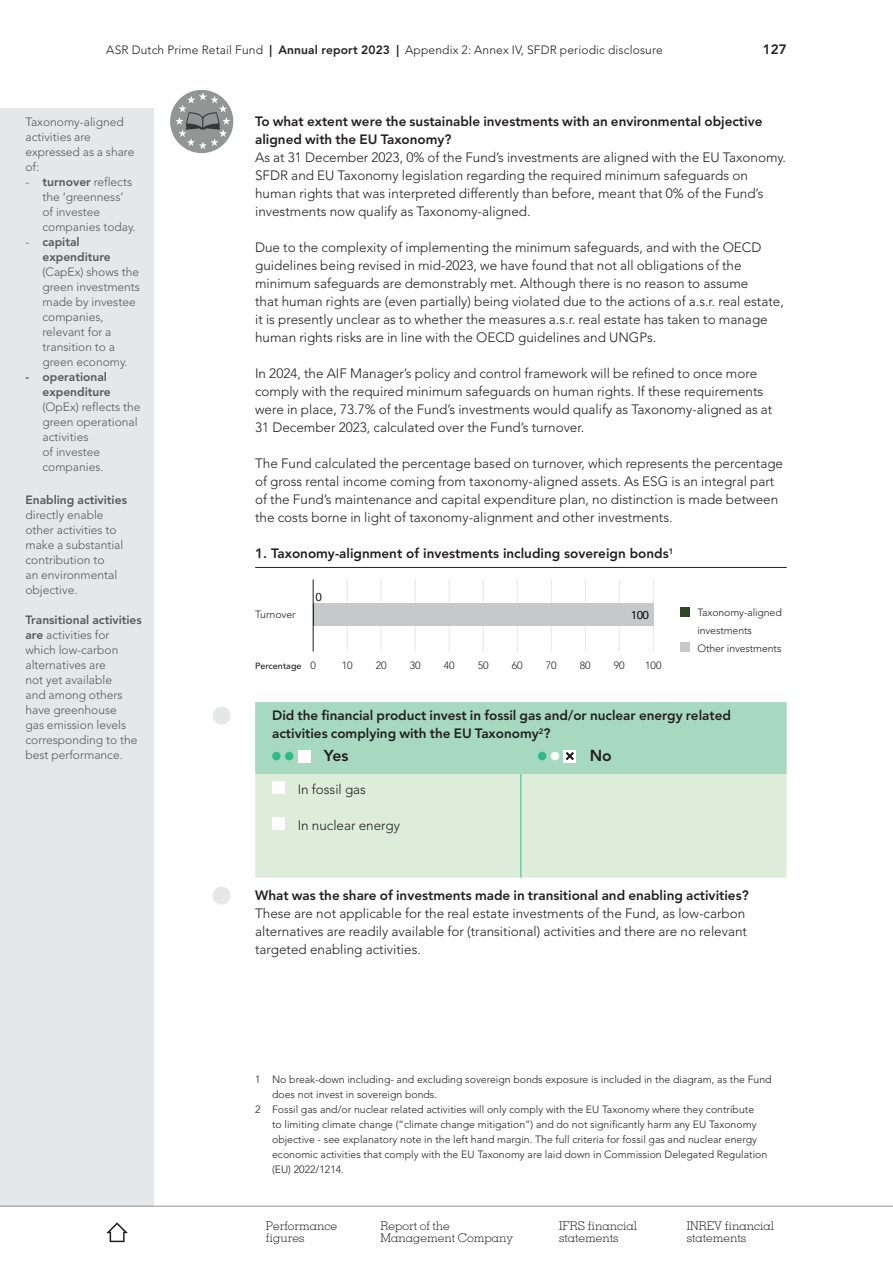
<style>
.page{position:relative;width:893px;height:1263px;background:#fff}
.page>*{position:absolute;margin:0;border:0;box-sizing:border-box;transform-origin:0 0}
.t1{font:800 15.75px "Avenir LT Std";color:#231f20}
.t2{font:300 13.5px/18px "Avenir LT Std";color:#231f20}
.t3{font:800 13.5px/18px "Avenir LT Std";color:#231f20}
.t4{font:300 12px/15px "Avenir LT Std";color:#57585a}
.t5{font:300 12px/12px "Memphis LT Std";color:#231f20}
.t6{font:300 12px "Avenir LT Std";letter-spacing:.01em;color:#231f20}
.t7{font:800 12px/15px "Avenir LT Std";color:#57585a}
.t8{font:300 11.25px "Avenir LT Std";color:#111416}
.t9{font:300 10.5px/18px "Avenir LT Std";color:#231f20}
.t10{font:500 9px "Avenir LT Std";color:#231f20}
.s1{font-weight:800}
.s2{font-weight:300}
</style>
<div class="page">
<hr style="left:255px;top:567px;width:532px;height:1px;background:#231f20">
<hr style="left:347px;top:579px;width:1px;height:72px;background:#e6e7e9">
<hr style="left:381px;top:579px;width:1px;height:72px;background:#e6e7e9">
<hr style="left:415px;top:579px;width:1px;height:72px;background:#e6e7e9">
<hr style="left:449px;top:579px;width:1px;height:72px;background:#e6e7e9">
<hr style="left:483px;top:579px;width:1px;height:72px;background:#e6e7e9">
<hr style="left:517px;top:579px;width:1px;height:72px;background:#e6e7e9">
<hr style="left:551px;top:579px;width:1px;height:72px;background:#e6e7e9">
<hr style="left:585px;top:579px;width:1px;height:72px;background:#e6e7e9">
<hr style="left:619px;top:579px;width:1px;height:72px;background:#e6e7e9">
<hr style="left:653px;top:579px;width:1px;height:72px;background:#e6e7e9">
<div style="left:680px;top:643px;width:9px;height:9px;background:#c7c8ca"></div>
<div style="left:680px;top:607px;width:9px;height:9px;background:#2d4623"></div>
<div style="left:313px;top:603px;width:340px;height:23px;background:#c7c8ca"></div>
<hr style="left:313px;top:579px;width:1px;height:72px;background:#231f20">
<div style="left:255px;top:774px;width:532px;height:104px;background:#ddedda"></div>
<hr style="left:520px;top:774px;width:1px;height:104px;background:#2fba8c">
<div style="left:255px;top:702px;width:532px;height:72px;background:#a7d8c0"></div>
<div style="left:272px;top:781px;width:13px;height:13px;background:#fff"></div>
<div style="left:272px;top:817px;width:13px;height:13px;background:#fff"></div>
<div style="left:170px;top:90px;width:63px;height:63px;background:#939595;border-radius:50%"></div>
<svg style="left:175px;top:92px;width:56px;height:57px"></svg>
<div style="left:213px;top:707px;width:18px;height:18px;background:#e6e7e9;border-radius:50%"></div>
<div style="left:213px;top:887px;width:18px;height:18px;background:#e6e7e9;border-radius:50%"></div>
<div style="left:0;top:108px;width:153px;height:1098px;background:#e6e7e9"></div>
<hr style="left:0;top:1206px;width:893px;height:1px;background:#939598">
<svg style="left:106px;top:1222px;width:22px;height:20px"></svg>
<p class="t6" style="left:106px;top:43px;width:558px">ASR Dutch Prime Retail Fund <span class="s1">| Annual report 2023 |</span> Appendix 2: Annex IV, SFDR periodic disclosure</p>
<p class="t3" style="left:763px;top:40px;width:25px">127</p>
<p class="t4" style="left:26px;top:114px;width:110px">Taxonomy-aligned activities are expressed as a share of:</p>
<p class="t4" style="left:43px;top:174px;width:95px;text-indent:-17px">- <span class="s1">turnover</span> reflects the ‘greenness’ of investee companies today.</p>
<p class="t7" style="left:43px;top:234px;width:70px;text-indent:-17px"><span class="s2">-</span> capital expenditure</p>
<p class="t4" style="left:43px;top:264px;width:99px">(CapEx) shows the green investments made by investee companies, relevant for a transition to a green economy.</p>
<p class="t7" style="left:43px;top:369px;width:70px;text-indent:-17px">- operational expenditure</p>
<p class="t4" style="left:43px;top:399px;width:99px">(OpEx) reflects the green operational activities<br>of investee companies.</p>
<p class="t7" style="left:26px;top:492px;width:103px">Enabling activities</p>
<p class="t4" style="left:26px;top:507px;width:99px">directly enable other activities to make a substantial contribution to<br>an environmental objective.</p>
<p class="t4" style="left:26px;top:612px;width:118px"><span class="s1">Transitional activities are</span> activities for which low-carbon alternatives are<br>not yet available<br>and among others have greenhouse<br>gas emission levels corresponding to the best performance.</p>
<p class="t3" style="left:255px;top:112px;width:509px">To what extent were the sustainable investments with an environmental objective aligned with the EU Taxonomy?</p>
<p class="t2" style="left:255px;top:148px;width:532px">As at 31 December 2023, 0% of the Fund’s investments are aligned with the EU Taxonomy.<br>SFDR and EU Taxonomy legislation regarding the required minimum safeguards on human rights that was interpreted differently than before, meant that 0% of the Fund’s investments now qualify as Taxonomy-aligned.</p>
<p class="t2" style="left:255px;top:238px;width:530px">Due to the complexity of implementing the minimum safeguards, and with the OECD guidelines being revised in mid-2023, we have found that not all obligations of the minimum safeguards are demonstrably met. Although there is no reason to assume<br>that human rights are (even partially) being violated due to the actions of a.s.r. real estate, it is presently unclear as to whether the measures a.s.r. real estate has taken to manage human rights risks are in line with the OECD guidelines and UNGPs.</p>
<p class="t2" style="left:255px;top:364px;width:519px">In 2024, the AIF Manager’s policy and control framework will be refined to once more comply with the required minimum safeguards on human rights. If these requirements were in place, 73.7% of the Fund’s investments would qualify as Taxonomy-aligned as at 31 December 2023, calculated over the Fund’s turnover.</p>
<p class="t2" style="left:255px;top:454px;width:529px">The Fund calculated the percentage based on turnover, which represents the percentage of gross rental income coming from taxonomy-aligned assets. As ESG is an integral part of the Fund’s maintenance and capital expenditure plan, no distinction is made between the costs borne in light of taxonomy-alignment and other investments.</p>
<p class="t3" style="left:255px;top:544px;width:420px">1. Taxonomy-alignment of investments including sovereign bonds<sup>1</sup></p>
<p class="t8" style="left:316px;top:590px;width:7px">0</p>
<p class="t9" style="left:255px;top:605px;width:42px">Turnover</p>
<p class="t9" style="left:697px;top:603px;width:86px">Taxonomy-aligned investments<br>Other investments</p>
<p class="t10" style="left:255px;top:661px;width:48px">Percentage</p>
<p class="t8" style="left:631px;top:608px;width:19px">100</p>
<p class="t9" style="left:310px;top:657px;width:7px">0</p>
<p class="t9" style="left:342px;top:657px;width:12px">10</p>
<p class="t9" style="left:376px;top:657px;width:12px">20</p>
<p class="t9" style="left:410px;top:657px;width:12px">30</p>
<p class="t9" style="left:444px;top:657px;width:12px">40</p>
<p class="t9" style="left:478px;top:657px;width:12px">50</p>
<p class="t9" style="left:512px;top:657px;width:12px">60</p>
<p class="t9" style="left:546px;top:657px;width:12px">70</p>
<p class="t9" style="left:580px;top:657px;width:12px">80</p>
<p class="t9" style="left:614px;top:657px;width:12px">90</p>
<p class="t9" style="left:645px;top:657px;width:18px">100</p>
<p class="t3" style="left:272px;top:706px;width:460px">Did the financial product invest in fossil gas and/or nuclear energy related activities complying with the EU Taxonomy<sup>2</sup>?</p>
<p class="t1" style="left:324px;top:746px;width:26px">Yes</p>
<p class="t1" style="left:590px;top:746px;width:24px">No</p>
<p class="t2" style="left:298px;top:780px;width:70px">In fossil gas</p>
<p class="t2" style="left:298px;top:816px;width:104px">In nuclear energy</p>
<p class="t3" style="left:255px;top:886px;width:495px">What was the share of investments made in transitional and enabling activities?</p>
<p class="t2" style="left:255px;top:904px;width:493px;text-align:justify">These are not applicable for the real estate investments of the Fund, as low-carbon alternatives are readily available for (transitional) activities and there are no relevant targeted enabling activities.</p>
<p class="t9" style="left:255px;top:1070px;width:518px">1 No break-down including- and excluding sovereign bonds exposure is included in the diagram, as the Fund</p>
<p class="t9" style="left:272px;top:1085px;width:167px">does not invest in sovereign bonds.</p>
<p class="t9" style="left:255px;top:1100px;width:501px">2 Fossil gas and/or nuclear related activities will only comply with the EU Taxonomy where they contribute</p>
<p class="t9" style="left:272px;top:1115px;width:486px">to limiting climate change (“climate change mitigation”) and do not significantly harm any EU Taxonomy</p>
<p class="t9" style="left:272px;top:1130px;width:486px">objective - see explanatory note in the left hand margin. The full criteria for fossil gas and nuclear energy</p>
<p class="t9" style="left:272px;top:1145px;width:497px">economic activities that comply with the EU Taxonomy are laid down in Commission Delegated Regulation</p>
<p class="t9" style="left:272px;top:1160px;width:73px">(EU) 2022/1214.</p>
<p class="t5" style="left:266px;top:1219px;width:73px">Performance figures</p>
<p class="t5" style="left:380px;top:1219px;width:134px">Report of the<br>Management Company</p>
<p class="t5" style="left:559px;top:1219px;width:80px">IFRS financial statements</p>
<p class="t5" style="left:687px;top:1219px;width:89px">INREV financial statements</p>
</div>
